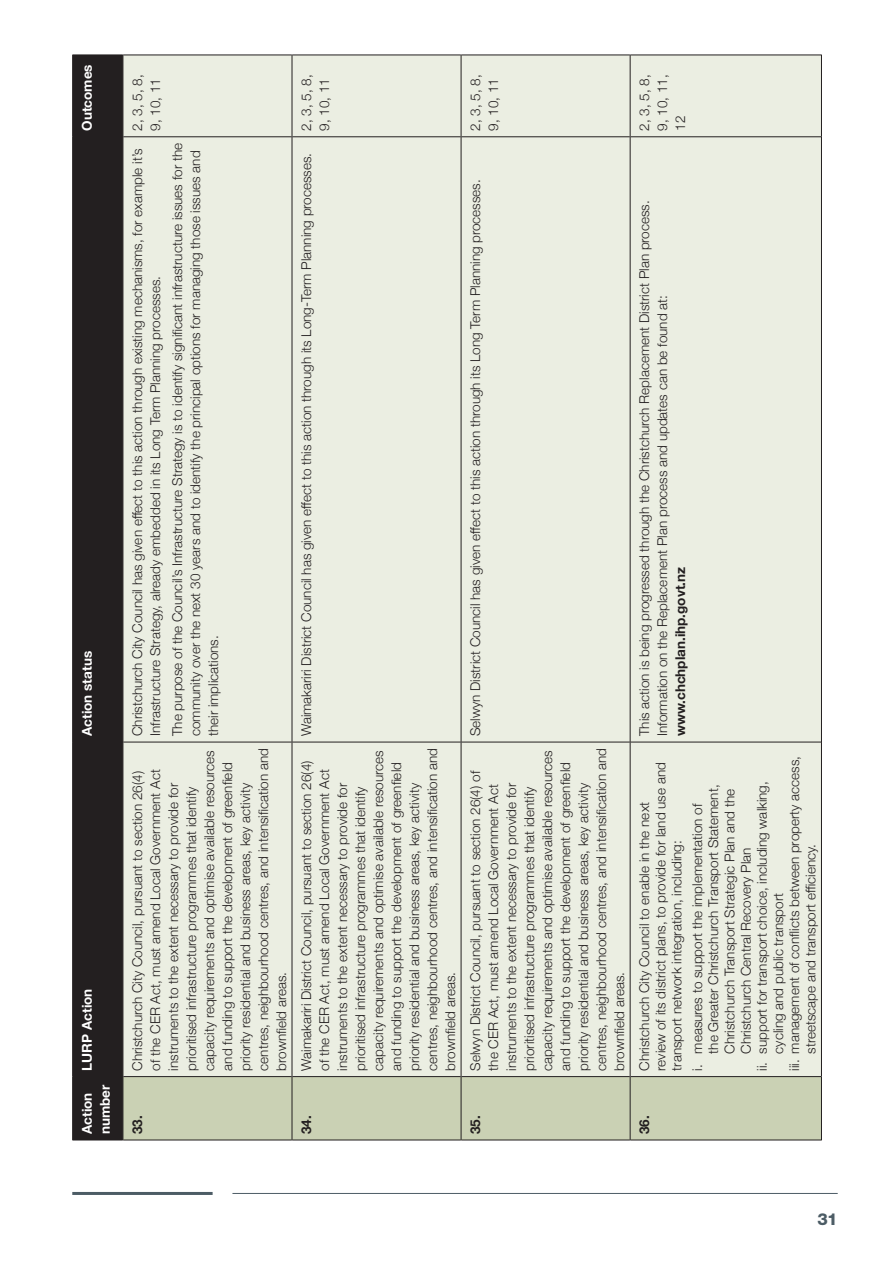
<style>
.page{position:relative;width:893px;height:1263px;background:#fff}
.page>*{position:absolute;margin:0;border:0;box-sizing:border-box;transform-origin:0 0}
.t1{font:800 16.5px "Helvetica Neue LT Std";color:#4c5c65}
.t2{font:300 13.5px/18px "Helvetica Neue";color:#231f20}
.t3{font:700 13.5px/18px "Helvetica Neue";color:#fff}
.t4{font:700 13.5px "Helvetica Neue";color:#231f20}
.s1{font-weight:700}
</style>
<div class="page">
<div style="left:73px;top:56px;width:50px;height:1083px;background:#231f20"></div>
<div style="left:124px;top:1077px;width:697px;height:62px;background:#cad1b4"></div>
<div style="left:124px;top:56px;width:697px;height:1020px;background:#ebeee2"></div>
<hr style="left:72px;top:1076px;width:1px;height:64px;background:#231f20">
<hr style="left:73px;top:1139px;width:50px;height:1px;background:#231f20">
<hr style="left:72px;top:742px;width:1px;height:334px;background:#231f20">
<hr style="left:73px;top:1076px;width:50px;height:1px;background:#231f20">
<hr style="left:72px;top:137px;width:1px;height:605px;background:#231f20">
<hr style="left:73px;top:742px;width:50px;height:1px;background:#231f20">
<hr style="left:72px;top:55px;width:1px;height:82px;background:#231f20">
<hr style="left:73px;top:136px;width:50px;height:1px;background:#231f20">
<hr style="left:73px;top:55px;width:50px;height:1px;background:#231f20">
<hr style="left:123px;top:1076px;width:1px;height:64px;background:#231f20">
<hr style="left:123px;top:1139px;width:169px;height:1px;background:#231f20">
<hr style="left:123px;top:742px;width:1px;height:334px;background:#231f20">
<hr style="left:123px;top:1076px;width:169px;height:1px;background:#231f20">
<hr style="left:123px;top:137px;width:1px;height:605px;background:#231f20">
<hr style="left:123px;top:742px;width:169px;height:1px;background:#231f20">
<hr style="left:123px;top:55px;width:1px;height:82px;background:#231f20">
<hr style="left:123px;top:136px;width:169px;height:1px;background:#231f20">
<hr style="left:123px;top:55px;width:169px;height:1px;background:#231f20">
<hr style="left:292px;top:1076px;width:1px;height:64px;background:#231f20">
<hr style="left:292px;top:1139px;width:169px;height:1px;background:#231f20">
<hr style="left:292px;top:742px;width:1px;height:334px;background:#231f20">
<hr style="left:292px;top:1076px;width:169px;height:1px;background:#231f20">
<hr style="left:292px;top:137px;width:1px;height:605px;background:#231f20">
<hr style="left:292px;top:742px;width:169px;height:1px;background:#231f20">
<hr style="left:292px;top:55px;width:1px;height:82px;background:#231f20">
<hr style="left:292px;top:136px;width:169px;height:1px;background:#231f20">
<hr style="left:292px;top:55px;width:169px;height:1px;background:#231f20">
<hr style="left:461px;top:1076px;width:1px;height:64px;background:#231f20">
<hr style="left:461px;top:1139px;width:169px;height:1px;background:#231f20">
<hr style="left:461px;top:742px;width:1px;height:334px;background:#231f20">
<hr style="left:461px;top:1076px;width:169px;height:1px;background:#231f20">
<hr style="left:461px;top:137px;width:1px;height:605px;background:#231f20">
<hr style="left:461px;top:742px;width:169px;height:1px;background:#231f20">
<hr style="left:461px;top:55px;width:1px;height:82px;background:#231f20">
<hr style="left:461px;top:136px;width:169px;height:1px;background:#231f20">
<hr style="left:461px;top:55px;width:169px;height:1px;background:#231f20">
<hr style="left:630px;top:1076px;width:1px;height:64px;background:#231f20">
<hr style="left:630px;top:1139px;width:191px;height:1px;background:#231f20">
<hr style="left:630px;top:742px;width:1px;height:334px;background:#231f20">
<hr style="left:630px;top:1076px;width:191px;height:1px;background:#231f20">
<hr style="left:630px;top:137px;width:1px;height:605px;background:#231f20">
<hr style="left:630px;top:742px;width:191px;height:1px;background:#231f20">
<hr style="left:630px;top:55px;width:1px;height:82px;background:#231f20">
<hr style="left:630px;top:136px;width:191px;height:1px;background:#231f20">
<hr style="left:630px;top:55px;width:191px;height:1px;background:#231f20">
<hr style="left:821px;top:1076px;width:1px;height:64px;background:#231f20">
<hr style="left:821px;top:742px;width:1px;height:334px;background:#231f20">
<hr style="left:821px;top:137px;width:1px;height:605px;background:#231f20">
<hr style="left:821px;top:55px;width:1px;height:82px;background:#231f20">
<hr style="left:72px;top:1192px;width:141px;height:3px;background:#4c5c65">
<hr style="left:232px;top:1193px;width:606px;height:1px;background:#4c5c65">
<p class="t3" style="left:78px;top:131px;width:68px;rotate:-90deg">Outcomes</p>
<p class="t3" style="left:78px;top:736px;width:86px;rotate:-90deg">Action status</p>
<p class="t3" style="left:78px;top:1070px;width:83px;rotate:-90deg">LURP Action</p>
<p class="t3" style="left:78px;top:1134px;width:51px;rotate:-90deg">Action number</p>
<p class="t2" style="left:127px;top:131px;width:58px;rotate:-90deg">2, 3, 5, 8,<br>9, 10, 11</p>
<p class="t2" style="left:127px;top:736px;width:589px;rotate:-90deg">Christchurch City Council has given effect to this action through existing mechanisms, for example it’s<br>Infrastructure Strategy, already embedded in its Long Term Planning processes.</p>
<p class="t2" style="left:168px;top:736px;width:594px;rotate:-90deg">The purpose of the Council’s Infrastructure Strategy is to identify significant infrastructure issues for the community over the next 30 years and to identify the principal options for managing those issues and their implications.</p>
<p class="t2" style="left:127px;top:1070px;width:324px;rotate:-90deg">Christchurch City Council, pursuant to section 26(4)<br>of the CER Act, must amend Local Government Act instruments to the extent necessary to provide for prioritised infrastructure programmes that identify capacity requirements and optimise available resources and funding to support the development of greenfield priority residential and business areas, key activity centres, neighbourhood centres, and intensification and brownfield areas.</p>
<p class="t2" style="left:296px;top:131px;width:58px;rotate:-90deg">2, 3, 5, 8,<br>9, 10, 11</p>
<p class="t2" style="left:296px;top:736px;width:585px;rotate:-90deg">Waimakariri District Council has given effect to this action through its Long-Term Planning processes.</p>
<p class="t2" style="left:296px;top:1070px;width:324px;rotate:-90deg">Waimakariri District Council, pursuant to section 26(4) of the CER Act, must amend Local Government Act instruments to the extent necessary to provide for prioritised infrastructure programmes that identify capacity requirements and optimise available resources and funding to support the development of greenfield priority residential and business areas, key activity centres, neighbourhood centres, and intensification and brownfield areas.</p>
<p class="t2" style="left:466px;top:131px;width:58px;rotate:-90deg">2, 3, 5, 8,<br>9, 10, 11</p>
<p class="t2" style="left:466px;top:736px;width:558px;rotate:-90deg">Selwyn District Council has given effect to this action through its Long Term Planning processes.</p>
<p class="t2" style="left:466px;top:1070px;width:324px;rotate:-90deg">Selwyn District Council, pursuant to section 26(4) of<br>the CER Act, must amend Local Government Act instruments to the extent necessary to provide for prioritised infrastructure programmes that identify capacity requirements and optimise available resources and funding to support the development of greenfield priority residential and business areas, key activity centres, neighbourhood centres, and intensification and brownfield areas.</p>
<p class="t2" style="left:635px;top:131px;width:58px;text-align:justify;rotate:-90deg">2, 3, 5, 8, 9, 10, 11, 12</p>
<p class="t2" style="left:635px;top:736px;width:537px;rotate:-90deg">This action is being progressed through the Christchurch Replacement District Plan process.<br>Information on the Replacement Plan process and updates can be found at: <span class="s1">www.chchplan.ihp.govt.nz</span></p>
<p class="t2" style="left:635px;top:1070px;width:310px;line-height:16.2px;rotate:-90deg">Christchurch City Council to enable in the next review of its district plans, to provide for land use and transport network integration, including:</p>
<p class="t2" style="left:786px;top:1053px;width:299px;line-height:16.2px;text-indent:-17px;rotate:-90deg">iii. management of conflicts between property access, streetscape and transport efficiency.</p>
<p class="t2" style="left:688px;top:1053px;width:270px;line-height:16.2px;text-indent:-17px;rotate:-90deg">i. measures to support the implementation of the Greater Christchurch Transport Statement, Christchurch Transport Strategic Plan and the Christchurch Central Recovery Plan</p>
<p class="t2" style="left:753px;top:1053px;width:274px;line-height:16.2px;text-indent:-17px;rotate:-90deg">ii. support for transport choice, including walking, cycling and public transport</p>
<p class="t4" style="left:127px;top:1134px;width:20px;rotate:-90deg">33.</p>
<p class="t4" style="left:296px;top:1134px;width:20px;rotate:-90deg">34.</p>
<p class="t4" style="left:465px;top:1134px;width:20px;rotate:-90deg">35.</p>
<p class="t4" style="left:634px;top:1134px;width:20px;rotate:-90deg">36.</p>
<p class="t1" style="left:817px;top:1209px;width:22px">31</p>
</div>
